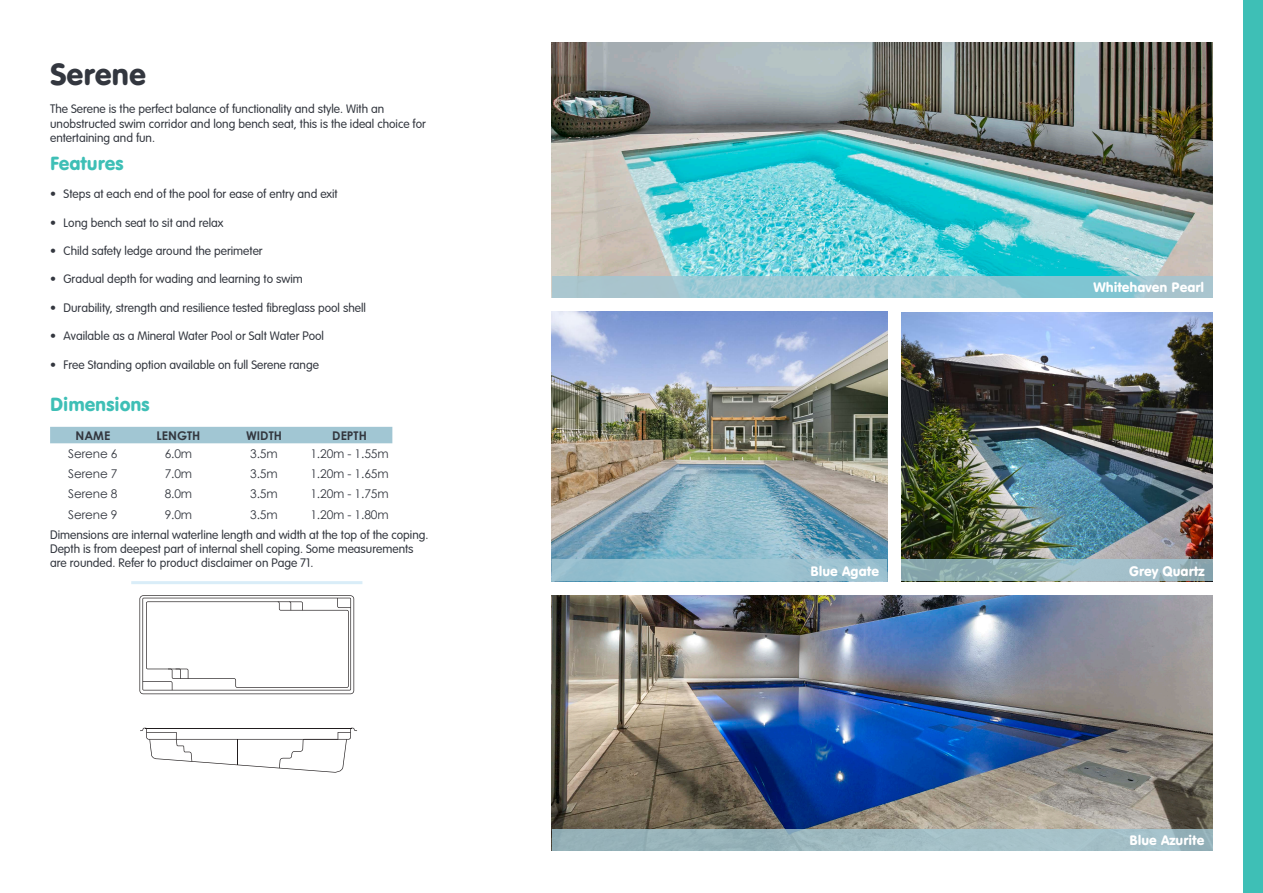
<style>
.page{position:relative;width:1263px;height:893px;background:#fff}
.page>*{position:absolute;margin:0;border:0;box-sizing:border-box;transform-origin:0 0}
.heading_primary{font:30px "VAG Rounded BT";color:#33373f}
.sub_primary{font:18.75px "VAG Rounded BT";color:#3ebfb6}
.sub_primary-2{font:13.5px "VAG Rounded BT";color:#fff}
.Body_Copy{font:300 12px/14.2px "VAG Rounded Light S Si";color:#33373f}
.table_content{font:12px "Century Gothic";letter-spacing:-.01em;color:#33373f}
.table_header{font:700 12px "Century Gothic";color:#33373f}
</style>
<div class="page">
<div style="left:1243px;top:0;width:20px;height:893px;background:#3ebfb6"></div>
<img style="left:552px;top:312px;width:335px;height:248px">
<img style="left:552px;top:595px;width:661px;height:234px">
<img style="left:901px;top:312px;width:312px;height:248px">
<img style="left:552px;top:43px;width:661px;height:233px">
<div style="left:50px;top:427px;width:342px;height:16px;background:#a1c6d3"></div>
<hr style="left:131px;top:581px;width:231px;height:3px;background:#d9edf8">
<svg style="left:552px;top:276px;width:661px;height:22px;background:#99c6d2"></svg>
<div style="left:552px;top:560px;width:335px;height:21px;background:#99c2d0"></div>
<svg style="left:552px;top:829px;width:661px;height:21px;background:#9db8c0"></svg>
<svg style="left:901px;top:560px;width:312px;height:21px;background:#95b3b9"></svg>
<svg style="left:139px;top:595px;width:215px;height:99px"></svg>
<svg style="left:140px;top:728px;width:217px;height:45px"></svg>
<p class="heading_primary" style="left:50px;top:55px;width:98px">Serene</p>
<p class="Body_Copy" style="left:50px;top:102px;width:377px">The Serene is the perfect balance of functionality and style. With an unobstructed swim corridor and long bench seat, this is the ideal choice for entertaining and fun.</p>
<p class="sub_primary" style="left:50px;top:151px;width:75px">Features</p>
<p class="Body_Copy" style="left:50px;top:187px;width:289px">• Steps at each end of the pool for ease of entry and exit</p>
<p class="Body_Copy" style="left:50px;top:215px;width:175px">• Long bench seat to sit and relax</p>
<p class="Body_Copy" style="left:50px;top:244px;width:214px">• Child safety ledge around the perimeter</p>
<p class="Body_Copy" style="left:50px;top:272px;width:254px">• Gradual depth for wading and learning to swim</p>
<p class="Body_Copy" style="left:50px;top:300px;width:317px">• Durability, strength and resilience tested fibreglass pool shell</p>
<p class="Body_Copy" style="left:50px;top:329px;width:275px">• Available as a Mineral Water Pool or Salt Water Pool</p>
<p class="Body_Copy" style="left:50px;top:357px;width:270px">• Free Standing option available on full Serene range</p>
<p class="sub_primary" style="left:50px;top:392px;width:101px">Dimensions</p>
<p class="table_header" style="left:75px;top:426px;width:36px">NAME</p>
<p class="table_header" style="left:157px;top:426px;width:45px">LENGTH</p>
<p class="table_header" style="left:246px;top:426px;width:37px">WIDTH</p>
<p class="table_header" style="left:332px;top:426px;width:36px">DEPTH</p>
<p class="table_content" style="left:68px;top:445px;width:51px">Serene 6</p>
<p class="table_content" style="left:165px;top:445px;width:29px">6.0m</p>
<p class="table_content" style="left:250px;top:445px;width:29px">3.5m</p>
<p class="table_content" style="left:310px;top:445px;width:80px">1.20m - 1.55m</p>
<p class="table_content" style="left:68px;top:465px;width:51px">Serene 7</p>
<p class="table_content" style="left:165px;top:465px;width:29px">7.0m</p>
<p class="table_content" style="left:250px;top:465px;width:29px">3.5m</p>
<p class="table_content" style="left:310px;top:465px;width:80px">1.20m - 1.65m</p>
<p class="table_content" style="left:68px;top:486px;width:51px">Serene 8</p>
<p class="table_content" style="left:165px;top:486px;width:29px">8.0m</p>
<p class="table_content" style="left:250px;top:486px;width:29px">3.5m</p>
<p class="table_content" style="left:310px;top:486px;width:80px">1.20m - 1.75m</p>
<p class="table_content" style="left:68px;top:506px;width:51px">Serene 9</p>
<p class="table_content" style="left:165px;top:506px;width:29px">9.0m</p>
<p class="table_content" style="left:250px;top:506px;width:29px">3.5m</p>
<p class="table_content" style="left:310px;top:506px;width:80px">1.20m - 1.80m</p>
<p class="Body_Copy" style="left:50px;top:527px;width:380px">Dimensions are internal waterline length and width at the top of the coping.<br>Depth is from deepest part of internal shell coping. Some measurements are rounded. Refer to product disclaimer on Page 71.</p>
<p class="sub_primary-2" style="left:810px;top:562px;width:70px">Blue Agate</p>
<p class="sub_primary-2" style="left:1093px;top:279px;width:112px">Whitehaven Pearl</p>
<p class="sub_primary-2" style="left:1129px;top:562px;width:77px">Grey Quartz</p>
<p class="sub_primary-2" style="left:1129px;top:831px;width:76px">Blue Azurite</p>
</div>
